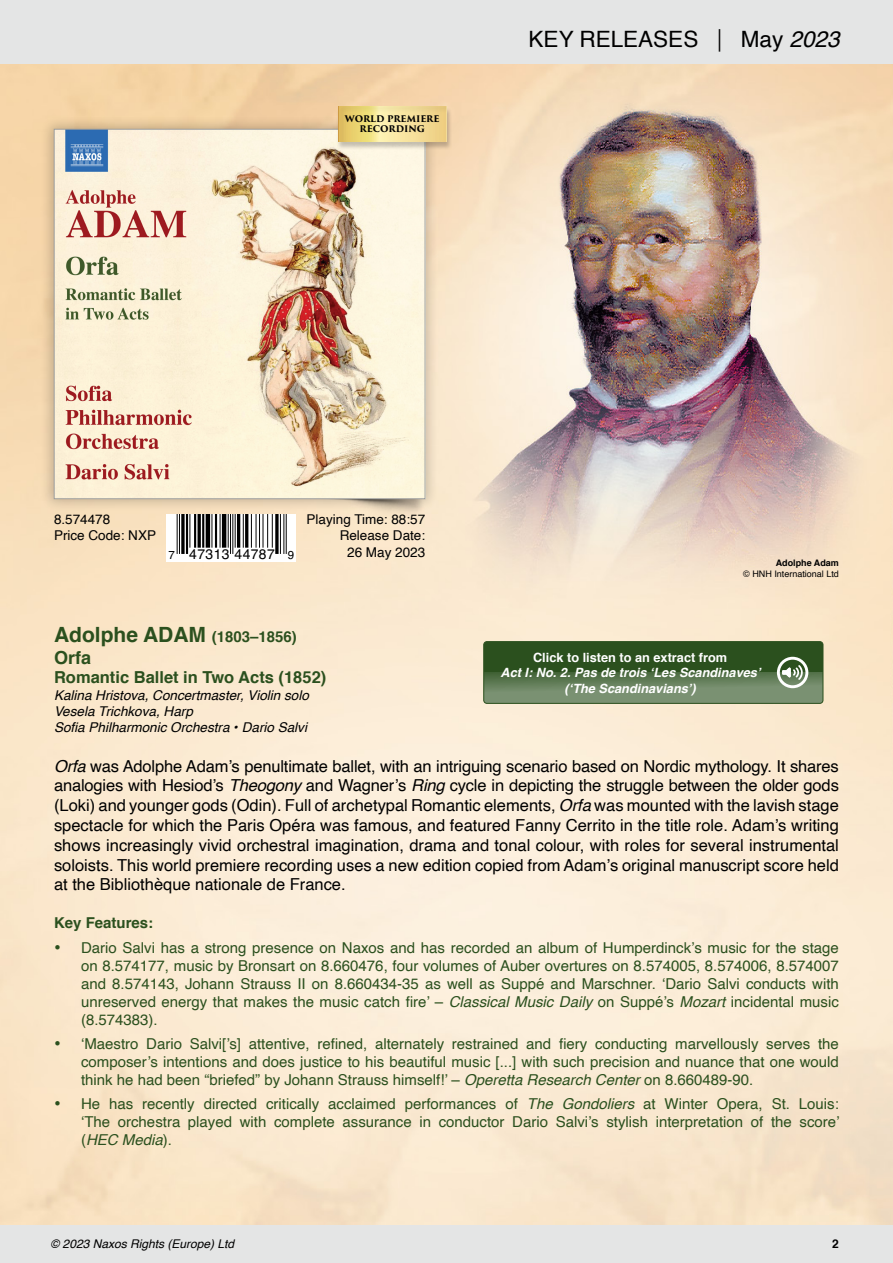
<style>
.page{position:relative;width:893px;height:1263px;background:#fff}
.page>*{position:absolute;margin:0;border:0;box-sizing:border-box;transform-origin:0 0}
.t1{font:22.5px "Helvetica";color:#000}
.t2{font:700 21px "Helvetica";color:#2b501e}
.t3{font:700 18px "Helvetica";color:#2b501e}
.t4{font:16.5px/19.8px "Helvetica";color:#000;text-align:justify}
.t5{font:700 16.5px "Helvetica";color:#2b501e}
.t6{font:15px/18px "Helvetica";color:#2b501e;text-align:justify}
.t7{font:700 15px "Helvetica";color:#2b501e}
.t8{font:13.95px "Helvetica";letter-spacing:.025em;color:#000}
.t9{font:italic 13.5px/16.2px "Helvetica";color:#000}
.t10{font:13.5px/16.2px "Helvetica";color:#000}
.t11{font:italic 700 12.75px/15.3px "Helvetica";color:#fff;text-align:center}
.t12{font:700 12.75px "Helvetica";color:#fff}
.t13{font:italic 12px "Helvetica";color:#000}
.t14{font:700 12px "Helvetica";color:#000}
.t15{font:700 9px/9.9px "Trajan Pro 3";letter-spacing:-.005em;color:#000;text-align:center}
.t16{font:9px "Helvetica";color:#000}
.t17{font:700 9px "Helvetica";color:#000}
.s1{font-weight:300}
.s2{font-style:italic}
.s3{font-size:11.55px}
.s4{font-size:15px}
</style>
<div class="page">
<div style="left:0;top:1225px;width:893px;height:38px;background:#e4e5e5"></div>
<div style="left:0;top:0;width:893px;height:65px;background:#e4e5e5"></div>
<img style="left:0;top:65px;width:893px;height:1160px">
<img style="left:243px;top:512px;width:182px;height:8px">
<div style="left:40px;top:115px;width:399px;height:397px;background:#000;opacity:.2"></div>
<img style="left:56px;top:131px;width:367px;height:366px">
<svg style="left:166px;top:514px;width:130px;height:48px"></svg>
<hr style="left:286px;top:514px;width:1px;height:40px;background:#000">
<hr style="left:283px;top:514px;width:1px;height:40px;background:#000">
<hr style="left:280px;top:514px;width:1px;height:40px;background:#000">
<svg style="left:275px;top:514px;width:4px;height:40px"></svg>
<hr style="left:272px;top:514px;width:1px;height:34px;background:#000">
<hr style="left:267px;top:514px;width:1px;height:34px;background:#000">
<hr style="left:262px;top:514px;width:1px;height:34px;background:#000">
<hr style="left:259px;top:514px;width:1px;height:34px;background:#000">
<hr style="left:256px;top:514px;width:1px;height:34px;background:#000">
<hr style="left:251px;top:514px;width:1px;height:34px;background:#000">
<hr style="left:245px;top:514px;width:3px;height:34px;background:#000">
<hr style="left:243px;top:514px;width:1px;height:34px;background:#000">
<hr style="left:237px;top:514px;width:3px;height:34px;background:#000">
<hr style="left:235px;top:514px;width:1px;height:34px;background:#000">
<hr style="left:232px;top:514px;width:1px;height:40px;background:#000">
<hr style="left:230px;top:514px;width:1px;height:40px;background:#000">
<hr style="left:228px;top:514px;width:1px;height:34px;background:#000">
<hr style="left:222px;top:514px;width:4px;height:34px;background:#000">
<hr style="left:220px;top:514px;width:1px;height:34px;background:#000">
<hr style="left:215px;top:514px;width:2px;height:34px;background:#000">
<hr style="left:211px;top:514px;width:1px;height:34px;background:#000">
<hr style="left:206px;top:514px;width:4px;height:34px;background:#000">
<hr style="left:202px;top:514px;width:2px;height:34px;background:#000">
<hr style="left:198px;top:514px;width:3px;height:34px;background:#000">
<hr style="left:194px;top:514px;width:2px;height:34px;background:#000">
<hr style="left:189px;top:514px;width:1px;height:34px;background:#000">
<hr style="left:186px;top:514px;width:2px;height:40px;background:#000">
<svg style="left:181px;top:514px;width:4px;height:40px"></svg>
<hr style="left:179px;top:514px;width:1px;height:40px;background:#000">
<hr style="left:177px;top:514px;width:1px;height:40px;background:#000">
<div style="left:336px;top:106px;width:116px;height:44px;background:#000;opacity:.23"></div>
<img style="left:338px;top:106px;width:108px;height:36px">
<div style="left:484px;top:642px;width:339px;height:61px;background:#2b501e;border-radius:3px"></div>
<svg style="left:485px;top:672px;width:336px;height:30px;background:#6b8462"></svg>
<div style="left:483px;top:641px;width:340px;height:63px;border:1px solid #2b501e;border-radius:3px"></div>
<svg style="left:777px;top:657px;width:31px;height:31px"></svg>
<p class="t15" style="left:345px;top:114px;width:96px">WORLD PREMIERE<br>RECORDING</p>
<h1 class="t1" style="left:529px;top:22px;width:312px">KEY RELEASES <span class="s1">|</span> May <span class="s2">2023</span></h1>
<p class="t10" style="left:54px;top:512px;width:104px">8.574478<br>Price Code: NXP</p>
<p class="t8" style="left:168px;top:543px;width:127px"><span class="s3">7</span> 47313 44787 <span class="s3">9</span></p>
<p class="t10" style="left:307px;top:512px;width:120px;text-align:right">Playing Time: 88:57<br>Release Date:<br>26 May 2023</p>
<p class="t17" style="left:776px;top:556px;width:65px">Adolphe Adam</p>
<p class="t16" style="left:743px;top:567px;width:97px">© HNH International Ltd</p>
<h2 class="t2" style="left:54px;top:618px;width:244px">Adolphe ADAM <span class="s4">(1803–1856)</span></h2>
<p class="t3" style="left:54px;top:643px;width:39px">Orfa</p>
<p class="t5" style="left:54px;top:664px;width:274px">Romantic Ballet in Two Acts (1852)</p>
<p class="t9" style="left:54px;top:687px;width:256px">Kalina Hristova, Concertmaster, Violin solo<br>Vesela Trichkova, Harp<br>Sofia Philharmonic Orchestra • Dario Salvi</p>
<p class="t4" style="left:54px;top:756px;width:786px"><span class="s2">Orfa</span> was Adolphe Adam’s penultimate ballet, with an intriguing scenario based on Nordic mythology. It shares analogies with Hesiod’s <span class="s2">Theogony</span> and Wagner’s <span class="s2">Ring</span> cycle in depicting the struggle between the older gods (Loki) and younger gods (Odin). Full of archetypal Romantic elements, <span class="s2">Orfa</span> was mounted with the lavish stage spectacle for which the Paris Opéra was famous, and featured Fanny Cerrito in the title role. Adam’s writing shows increasingly vivid orchestral imagination, drama and tonal colour, with roles for several instrumental soloists. This world premiere recording uses a new edition copied from Adam’s original manuscript score held at the Bibliothèque nationale de France.</p>
<p class="t7" style="left:54px;top:911px;width:101px">Key Features:</p>
<p class="t6" style="left:81px;top:939px;width:759px;text-indent:-27px">• Dario Salvi has a strong presence on Naxos and has recorded an album of Humperdinck’s music for the stage on 8.574177, music by Bronsart on 8.660476, four volumes of Auber overtures on 8.574005, 8.574006, 8.574007 and 8.574143, Johann Strauss II on 8.660434-35 as well as Suppé and Marschner. ‘Dario Salvi conducts with unreserved energy that makes the music catch fire’ – <span class="s2">Classical Music Daily</span> on Suppé’s <span class="s2">Mozart</span> incidental music (8.574383).</p>
<p class="t6" style="left:81px;top:1035px;width:759px;text-indent:-27px">• ‘Maestro Dario Salvi[’s] attentive, refined, alternately restrained and fiery conducting marvellously serves the composer’s intentions and does justice to his beautiful music [...] with such precision and nuance that one would think he had been “briefed” by Johann Strauss himself!’ – <span class="s2">Operetta Research Center</span> on 8.660489-90.</p>
<p class="t6" style="left:81px;top:1095px;width:760px;text-indent:-27px">• He has recently directed critically acclaimed performances of <span class="s2">The Gondoliers</span> at Winter Opera, St. Louis: ‘The orchestra played with complete assurance in conductor Dario Salvi’s stylish interpretation of the score’ (<span class="s2">HEC Media</span>).</p>
<p class="t12" style="left:533px;top:647px;width:196px">Click to listen to an extract from</p>
<p class="t11" style="left:500px;top:665px;width:262px">Act I: No. 2. Pas de trois ‘Les Scandinaves’ (‘The Scandinavians’)</p>
<p class="t13" style="left:50px;top:1235px;width:185px">© 2023 Naxos Rights (Europe) Ltd</p>
<p class="t14" style="left:832px;top:1234px;width:8px">2</p>
</div>
